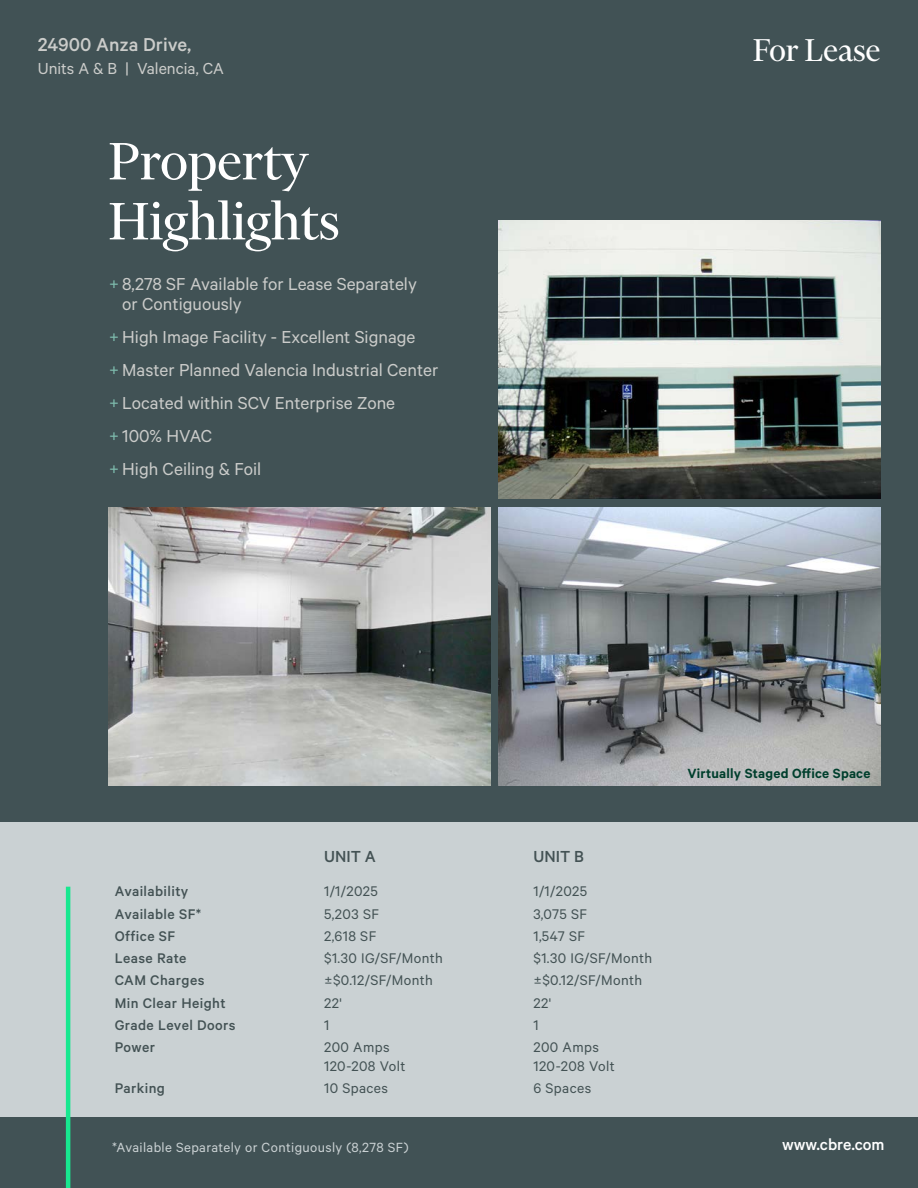
<style>
.page{position:relative;width:918px;height:1188px;background:#415255}
.page>*{position:absolute;margin:0;border:0;box-sizing:border-box;transform-origin:0 0}
.Heading_Small{font:60px/60px "Financier Display";color:#fff}
.t1{font:36px "Financier Display";color:#fff}
.t2{font:500 21px "Calibre";color:#cbccca}
.t3{font:19.5px/19.5px "Calibre";color:#cbccca}
.t4{font:18px "Calibre";color:#cbccca}
.t5{font:500 18px "Calibre";color:#fff}
.t6{font:500 18px "Calibre";color:#435254}
.t7{font:15.75px "Calibre";letter-spacing:.025em;color:#435254}
.t8{font:500 15.75px "Calibre";letter-spacing:.025em;color:#435254}
.t9{font:15px "Calibre";letter-spacing:.025em;color:#cad1d3}
.t10{font:600 15px "Calibre";letter-spacing:.015em;color:#003f2d}
.s1{color:#7ebcad}
</style>
<div class="page">
<img style="left:499px;top:507px;width:381px;height:278px">
<img style="left:499px;top:220px;width:381px;height:278px">
<img style="left:109px;top:507px;width:381px;height:278px">
<div style="left:0;top:822px;width:918px;height:295px;background:#cad1d3"></div>
<hr style="left:66px;top:887px;width:4px;height:301px;background:#17e88f">
<p class="t2" style="left:38px;top:33px;width:155px">24900 Anza Drive,</p>
<p class="t4" style="left:38px;top:58px;width:188px">Units A &amp; B | Valencia, CA</p>
<p class="Heading_Small" style="left:109px;top:131px;width:233px">Property<br>Highlights</p>
<p class="t3" style="left:122px;top:274px;width:296px;text-indent:-13px"><span class="s1">+</span> 8,278 SF Available for Lease Separately or Contiguously</p>
<p class="t3" style="left:109px;top:326px;width:308px"><span class="s1">+</span>High Image Facility - Excellent Signage</p>
<p class="t3" style="left:109px;top:359px;width:331px"><span class="s1">+</span> Master Planned Valencia Industrial Center</p>
<p class="t3" style="left:109px;top:392px;width:288px"><span class="s1">+</span> Located within SCV Enterprise Zone</p>
<p class="t3" style="left:109px;top:425px;width:105px"><span class="s1">+</span> 100% HVAC</p>
<p class="t3" style="left:109px;top:458px;width:154px"><span class="s1">+</span>High Ceiling &amp; Foil</p>
<p class="t1" style="left:753px;top:32px;width:129px">For Lease</p>
<p class="t6" style="left:324px;top:846px;width:53px">UNIT A</p>
<p class="t6" style="left:533px;top:846px;width:52px">UNIT B</p>
<p class="t8" style="left:115px;top:882px;width:75px">Availability</p>
<p class="t7" style="left:324px;top:882px;width:55px">1/1/2025</p>
<p class="t7" style="left:533px;top:882px;width:55px">1/1/2025</p>
<p class="t8" style="left:115px;top:905px;width:88px">Available SF*</p>
<p class="t7" style="left:324px;top:905px;width:56px">5,203 SF</p>
<p class="t7" style="left:533px;top:905px;width:55px">3,075 SF</p>
<p class="t8" style="left:115px;top:927px;width:62px">Office SF</p>
<p class="t7" style="left:324px;top:927px;width:54px">2,618 SF</p>
<p class="t7" style="left:533px;top:927px;width:53px">1,547 SF</p>
<p class="t8" style="left:115px;top:949px;width:73px">Lease Rate</p>
<p class="t7" style="left:324px;top:949px;width:120px">$1.30 IG/SF/Month</p>
<p class="t7" style="left:533px;top:949px;width:120px">$1.30 IG/SF/Month</p>
<p class="t8" style="left:115px;top:971px;width:91px">CAM Charges</p>
<p class="t7" style="left:324px;top:971px;width:110px">±$0.12/SF/Month</p>
<p class="t7" style="left:533px;top:971px;width:110px">±$0.12/SF/Month</p>
<p class="t8" style="left:115px;top:993px;width:112px">Min Clear Height</p>
<p class="t7" style="left:324px;top:993px;width:19px">22'</p>
<p class="t7" style="left:533px;top:993px;width:19px">22'</p>
<p class="t8" style="left:115px;top:1016px;width:122px">Grade Level Doors</p>
<p class="t7" style="left:324px;top:1016px;width:7px">1</p>
<p class="t7" style="left:533px;top:1016px;width:7px">1</p>
<p class="t8" style="left:115px;top:1038px;width:42px">Power</p>
<p class="t7" style="left:324px;top:1038px;width:67px">200 Amps</p>
<p class="t7" style="left:324px;top:1057px;width:83px">120-208 Volt</p>
<p class="t7" style="left:533px;top:1038px;width:67px">200 Amps</p>
<p class="t7" style="left:533px;top:1057px;width:83px">120-208 Volt</p>
<p class="t8" style="left:115px;top:1079px;width:52px">Parking</p>
<p class="t7" style="left:324px;top:1079px;width:65px">10 Spaces</p>
<p class="t7" style="left:533px;top:1079px;width:59px">6 Spaces</p>
<p class="t9" style="left:112px;top:1138px;width:298px">*Available Separately or Contiguously (8,278 SF)</p>
<p class="t10" style="left:687px;top:765px;width:185px">Virtually Staged Office Space</p>
<p class="t5" style="left:782px;top:1134px;width:104px">www.cbre.com</p>
</div>
